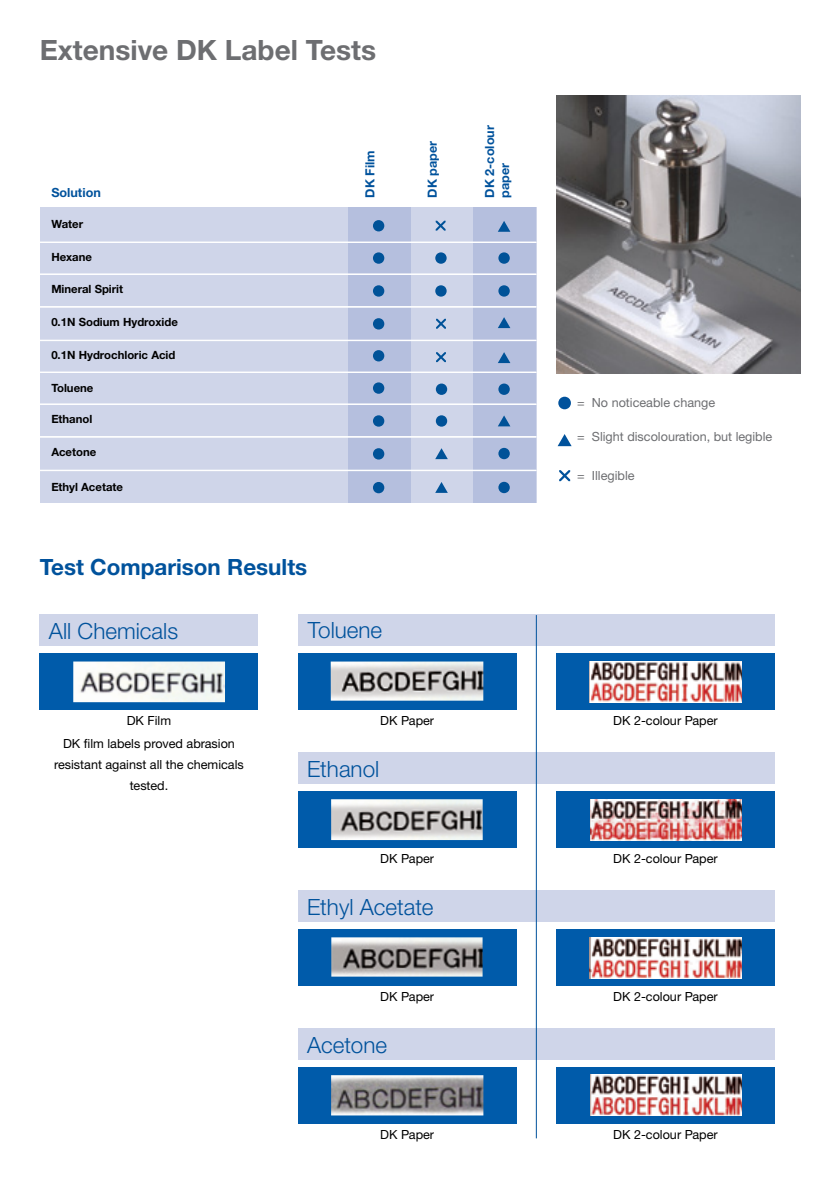
<style>
.page{position:relative;width:840px;height:1191px;background:#fff}
.page>*{position:absolute;margin:0;border:0;box-sizing:border-box;transform-origin:0 0}
.t1{font:700 28px "Helvetica Neue LTW1 G";color:#6d6e71}
.t2{font:300 22.4px "Helvetica Neue LTW1 G";color:#00529c}
.t3{font:700 22.4px "Helvetica Neue LTW1 G";color:#00529c}
.t4{font:12.6px/23.2px "Helvetica Neue LTW1 G";color:#000;text-align:center}
.t5{font:12.6px "Helvetica Neue LTW1 G";color:#6d6e71}
.t6{font:700 12.6px/15.2px "Helvetica Neue LTW1 G";color:#00529c}
.t7{font:700 11.4px "Helvetica Neue LTW1 G";color:#000}
</style>
<div class="page">
<div style="left:298px;top:654px;width:218px;height:56px;background:#005baa"></div>
<div style="left:556px;top:654px;width:218px;height:56px;background:#005baa"></div>
<div style="left:298px;top:614px;width:476px;height:32px;background:#cfd5e9"></div>
<div style="left:298px;top:792px;width:218px;height:56px;background:#005baa"></div>
<div style="left:556px;top:792px;width:218px;height:56px;background:#005baa"></div>
<div style="left:298px;top:752px;width:476px;height:32px;background:#cfd5e9"></div>
<div style="left:298px;top:930px;width:218px;height:56px;background:#005baa"></div>
<div style="left:556px;top:930px;width:218px;height:56px;background:#005baa"></div>
<div style="left:298px;top:890px;width:476px;height:32px;background:#cfd5e9"></div>
<div style="left:298px;top:1068px;width:218px;height:56px;background:#005baa"></div>
<div style="left:556px;top:1068px;width:218px;height:56px;background:#005baa"></div>
<div style="left:298px;top:1028px;width:476px;height:32px;background:#cfd5e9"></div>
<hr style="left:535px;top:615px;width:1px;height:523px;background:#00529c">
<div style="left:40px;top:614px;width:218px;height:32px;background:#cfd5e9"></div>
<div style="left:40px;top:654px;width:218px;height:56px;background:#005baa"></div>
<div style="left:40px;top:208px;width:496px;height:295px;background:#cfd5e9"></div>
<div style="left:348px;top:208px;width:62px;height:295px;background:#b5bfde"></div>
<div style="left:473px;top:208px;width:63px;height:295px;background:#b5bfde"></div>
<svg style="left:558px;top:397px;width:12px;height:12px"></svg>
<svg style="left:557px;top:434px;width:14px;height:12px"></svg>
<svg style="left:559px;top:470px;width:11px;height:11px"></svg>
<img style="left:556px;top:95px;width:243px;height:278px">
<img style="left:73px;top:661px;width:152px;height:41px">
<img style="left:330px;top:661px;width:153px;height:39px">
<img style="left:331px;top:799px;width:151px;height:41px">
<img style="left:331px;top:937px;width:151px;height:39px">
<img style="left:331px;top:1075px;width:152px;height:40px">
<img style="left:589px;top:661px;width:151px;height:41px">
<img style="left:590px;top:799px;width:150px;height:41px">
<img style="left:589px;top:937px;width:151px;height:41px">
<img style="left:590px;top:1074px;width:150px;height:41px">
<svg style="left:373px;top:220px;width:11px;height:11px"></svg>
<svg style="left:435px;top:221px;width:10px;height:10px"></svg>
<svg style="left:373px;top:252px;width:11px;height:12px"></svg>
<svg style="left:435px;top:252px;width:11px;height:12px"></svg>
<svg style="left:498px;top:252px;width:11px;height:12px"></svg>
<svg style="left:373px;top:285px;width:11px;height:12px"></svg>
<svg style="left:435px;top:285px;width:11px;height:12px"></svg>
<svg style="left:498px;top:285px;width:11px;height:12px"></svg>
<svg style="left:373px;top:318px;width:11px;height:11px"></svg>
<svg style="left:436px;top:319px;width:9px;height:10px"></svg>
<svg style="left:436px;top:352px;width:9px;height:10px"></svg>
<svg style="left:498px;top:352px;width:12px;height:11px"></svg>
<svg style="left:498px;top:415px;width:12px;height:11px"></svg>
<svg style="left:498px;top:221px;width:12px;height:11px"></svg>
<svg style="left:498px;top:317px;width:12px;height:11px"></svg>
<svg style="left:498px;top:383px;width:11px;height:12px"></svg>
<svg style="left:498px;top:448px;width:11px;height:11px"></svg>
<svg style="left:498px;top:482px;width:11px;height:11px"></svg>
<svg style="left:435px;top:383px;width:12px;height:12px"></svg>
<svg style="left:435px;top:415px;width:12px;height:12px"></svg>
<svg style="left:435px;top:448px;width:12px;height:11px"></svg>
<svg style="left:435px;top:482px;width:12px;height:11px"></svg>
<svg style="left:373px;top:350px;width:11px;height:11px"></svg>
<svg style="left:373px;top:382px;width:11px;height:12px"></svg>
<svg style="left:373px;top:415px;width:11px;height:12px"></svg>
<svg style="left:373px;top:448px;width:11px;height:11px"></svg>
<svg style="left:373px;top:482px;width:11px;height:11px"></svg>
<hr style="left:40px;top:242px;width:496px;height:1px;background:#fff">
<hr style="left:40px;top:274px;width:496px;height:1px;background:#fff">
<hr style="left:40px;top:340px;width:496px;height:1px;background:#fff">
<hr style="left:40px;top:372px;width:496px;height:1px;background:#fff">
<hr style="left:40px;top:306px;width:496px;height:1px;background:#fff">
<hr style="left:40px;top:404px;width:496px;height:1px;background:#fff">
<hr style="left:40px;top:470px;width:496px;height:1px;background:#fff">
<hr style="left:40px;top:436px;width:496px;height:1px;background:#fff">
<h1 class="t1" style="left:40px;top:32px;width:338px">Extensive DK Label Tests</h1>
<p class="t6" style="left:51px;top:185px;width:51px">Solution</p>
<p class="t7" style="left:51px;top:217px;width:33px">Water</p>
<p class="t7" style="left:51px;top:249px;width:42px">Hexane</p>
<p class="t7" style="left:51px;top:282px;width:73px">Mineral Spirit</p>
<p class="t7" style="left:51px;top:315px;width:128px">0.1N Sodium Hydroxide</p>
<p class="t7" style="left:51px;top:347px;width:126px">0.1N Hydrochloric Acid</p>
<p class="t7" style="left:51px;top:380px;width:44px">Toluene</p>
<p class="t7" style="left:51px;top:412px;width:42px">Ethanol</p>
<p class="t7" style="left:51px;top:445px;width:46px">Acetone</p>
<p class="t7" style="left:51px;top:480px;width:73px">Ethyl Acetate</p>
<h2 class="t3" style="left:40px;top:553px;width:269px">Test Comparison Results</h2>
<p class="t6" style="left:362px;top:198px;width:49px;rotate:-90deg">DK Film</p>
<p class="t6" style="left:424px;top:198px;width:58px;rotate:-90deg">DK paper</p>
<h2 class="t2" style="left:49px;top:617px;width:131px">All Chemicals</h2>
<p class="t4" style="left:63px;top:708px;width:173px">DK Film<br>DK film labels proved abrasion</p>
<p class="t4" style="left:54px;top:754px;width:191px;line-height:21px">resistant against all the chemicals tested.</p>
<h2 class="t2" style="left:308px;top:616px;width:76px">Toluene</h2>
<p class="t4" style="left:380px;top:708px;width:55px">DK Paper</p>
<h2 class="t2" style="left:307px;top:755px;width:74px">Ethanol</h2>
<p class="t4" style="left:380px;top:846px;width:55px">DK Paper</p>
<h2 class="t2" style="left:307px;top:893px;width:128px">Ethyl Acetate</h2>
<p class="t4" style="left:380px;top:984px;width:55px">DK Paper</p>
<h2 class="t2" style="left:307px;top:1031px;width:81px">Acetone</h2>
<p class="t4" style="left:380px;top:1122px;width:55px">DK Paper</p>
<p class="t6" style="left:481px;top:198px;width:74px;rotate:-90deg">DK 2-colour paper</p>
<p class="t5" style="left:577px;top:394px;width:9px">=</p>
<p class="t5" style="left:591px;top:394px;width:125px">No noticeable change</p>
<p class="t5" style="left:577px;top:429px;width:9px">=</p>
<p class="t5" style="left:591px;top:429px;width:182px">Slight discolouration, but legible</p>
<p class="t5" style="left:577px;top:468px;width:9px">=</p>
<p class="t5" style="left:591px;top:468px;width:44px">Illegible</p>
<p class="t4" style="left:613px;top:708px;width:106px">DK 2-colour Paper</p>
<p class="t4" style="left:613px;top:846px;width:106px">DK 2-colour Paper</p>
<p class="t4" style="left:613px;top:984px;width:106px">DK 2-colour Paper</p>
<p class="t4" style="left:613px;top:1122px;width:106px">DK 2-colour Paper</p>
</div>
